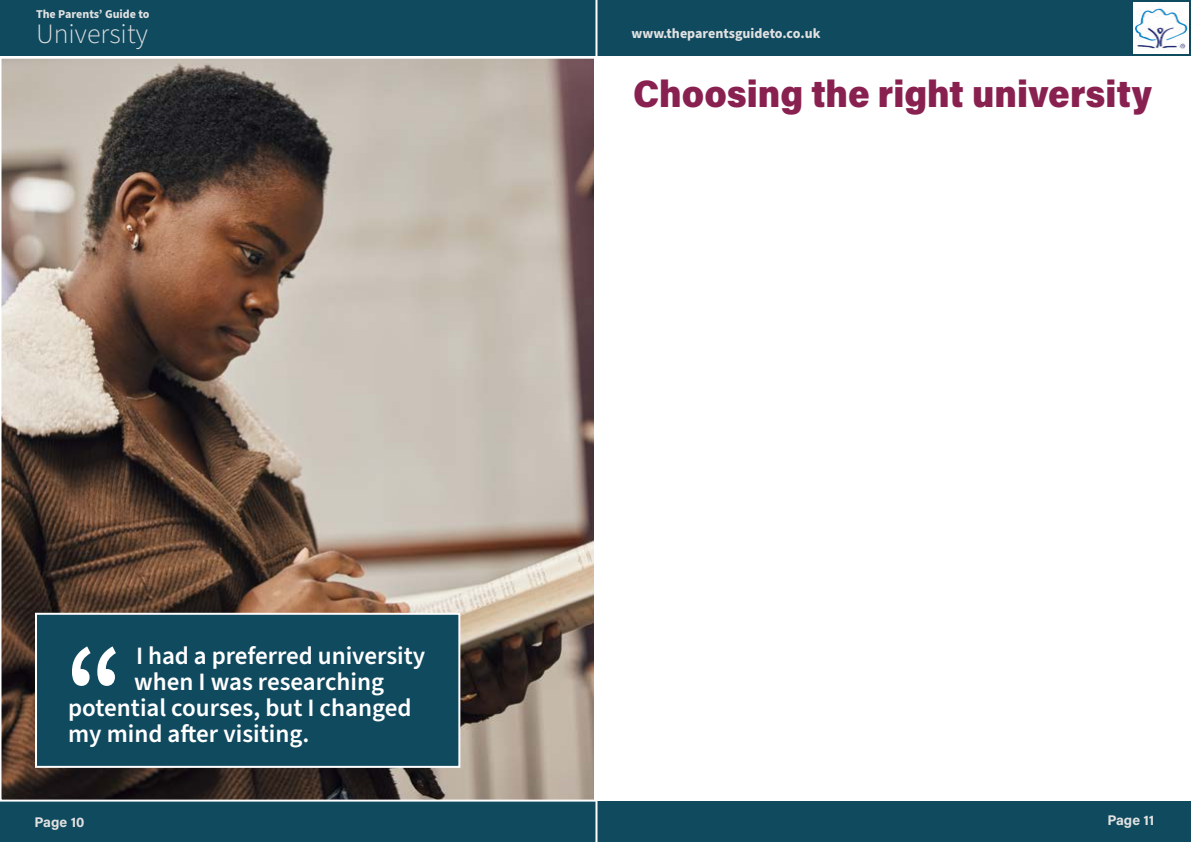
<style>
.page{position:relative;width:1191px;height:842px;background:#fff}
.page>*{position:absolute;margin:0;border:0;box-sizing:border-box;transform-origin:0 0}
.t1{font:600 127px "Source Sans Pro";color:#fff;scale:.95 1}
.t2{font:900 38px "Acumin Pro";color:#892150;scale:.95 1}
.t3{font:300 28px "Source Sans Pro";color:#e1e1e1}
.t4{font:600 25px "Source Sans Pro";color:#fff}
.t5{font:700 14px "Source Sans Pro";color:#e1e1e1}
.t6{font:700 14px "Acumin Pro";color:#e1e1e1}
.t7{font:700 12px "Source Sans Pro";color:#e1e1e1}
</style>
<div class="page">
<div style="left:0;top:0;width:1191px;height:56px;background:#104a5f"></div>
<div style="left:0;top:801px;width:1191px;height:41px;background:#104a5f"></div>
<hr style="left:595px;top:0;width:2px;height:842px;background:#fff">
<div style="left:1133px;top:2px;width:55px;height:52px;background:#fff"></div>
<img style="left:1135px;top:3px;width:53px;height:46px">
<img style="left:3px;top:60px;width:590px;height:738px">
<div style="left:36px;top:614px;width:423px;height:153px;background:#104a5f"></div>
<div style="left:35px;top:613px;width:425px;height:155px;border:2px solid #fff"></div>
<p class="t7" style="left:36px;top:6px;width:115px">The Parents’ Guide to</p>
<p class="t3" style="left:36px;top:15px;width:113px">University</p>
<p class="t5" style="left:631px;top:24px;width:190px">www.theparentsguideto.co.uk</p>
<h2 class="t2" style="left:633px;top:67px;width:547px">Choosing the right university</h2>
<p class="t4" style="left:136px;top:639px;width:290px">I had a preferred university</p>
<p class="t4" style="left:134px;top:665px;width:251px">when I was researching</p>
<p class="t4" style="left:68px;top:691px;width:345px">potential courses, but I changed</p>
<h1 class="t1" style="left:65px;top:607px;width:63px">“</h1>
<p class="t4" style="left:68px;top:717px;width:243px">my mind after visiting.</p>
<p class="t6" style="left:35px;top:812px;width:51px">Page 10</p>
<p class="t6" style="left:1107px;top:810px;width:48px">Page 11</p>
</div>
